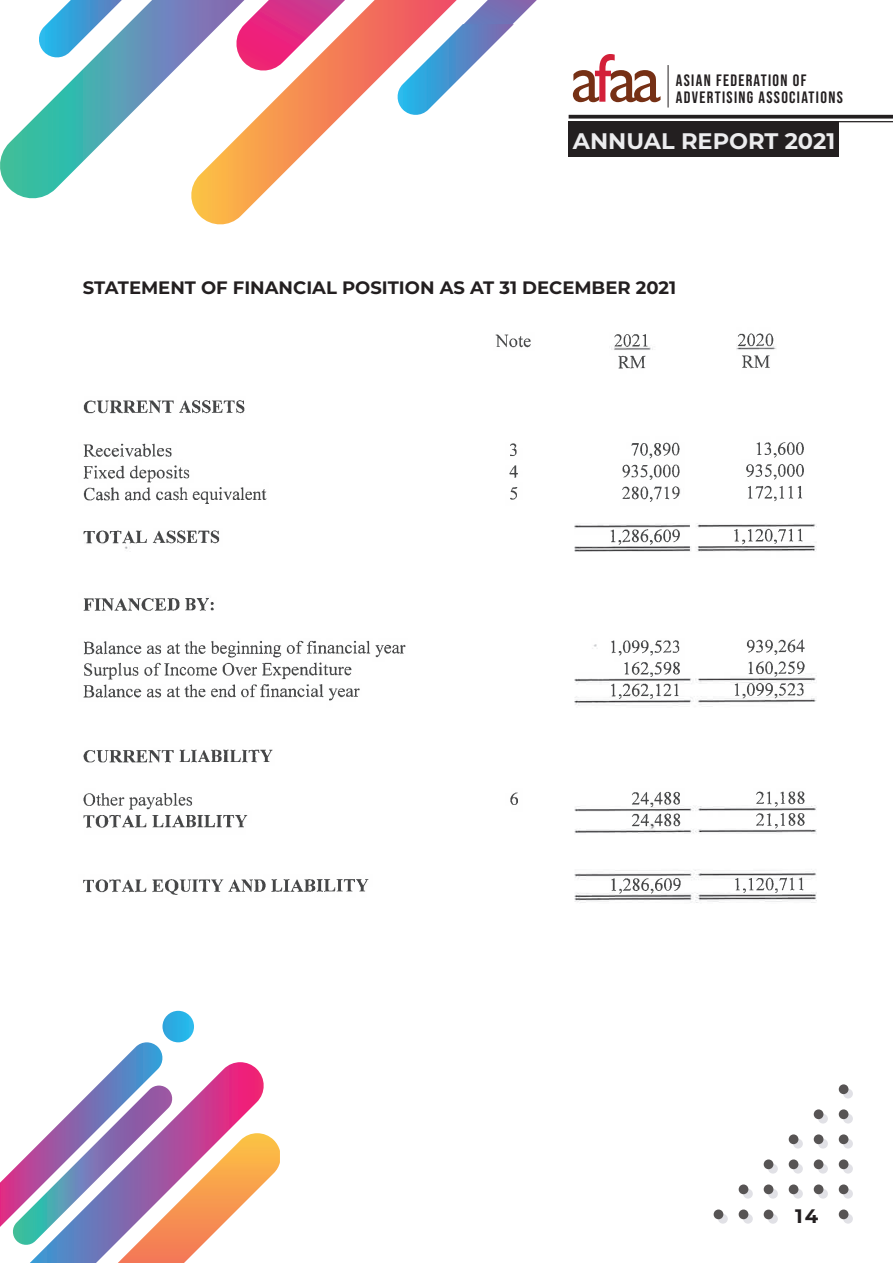
<style>
.page{position:relative;width:893px;height:1263px;background:#fff}
.page>*{position:absolute;margin:0;border:0;box-sizing:border-box;transform-origin:0 0}
.t1{font:700 22.5px "Montserrat";color:#ececee}
.t2{font:700 19.5px "Montserrat";color:#231f20}
.t3{font:700 18px "Montserrat";color:#231f20}
.t4{font:16.5px/16.5px "Bebas Neue";letter-spacing:.08em;color:#231f20}
</style>
<div class="page">
<svg style="left:573px;top:54px;width:87px;height:48px"></svg>
<hr style="left:668px;top:65px;width:1px;height:43px;background:#231f20">
<svg style="left:0;top:0;width:188px;height:199px"></svg>
<svg style="left:37px;top:0;width:118px;height:59px"></svg>
<svg style="left:188px;top:0;width:208px;height:225px"></svg>
<svg style="left:234px;top:0;width:144px;height:73px"></svg>
<svg style="left:569px;top:115px;width:324px;height:4px"></svg>
<hr style="left:569px;top:121px;width:324px;height:1px;background:#231f20">
<div style="left:843px;top:1089px;width:10px;height:9px;background:#e1e1e6;border-radius:50%"></div>
<div style="left:818px;top:1114px;width:10px;height:9px;background:#e1e1e6;border-radius:50%"></div>
<div style="left:843px;top:1114px;width:10px;height:9px;background:#e1e1e6;border-radius:50%"></div>
<div style="left:793px;top:1139px;width:10px;height:9px;background:#e1e1e6;border-radius:50%"></div>
<div style="left:818px;top:1139px;width:10px;height:9px;background:#e1e1e6;border-radius:50%"></div>
<div style="left:843px;top:1139px;width:10px;height:9px;background:#e1e1e6;border-radius:50%"></div>
<svg style="left:768px;top:1164px;width:10px;height:9px"></svg>
<svg style="left:768px;top:1189px;width:10px;height:9px"></svg>
<svg style="left:768px;top:1214px;width:10px;height:10px"></svg>
<svg style="left:793px;top:1164px;width:10px;height:9px"></svg>
<svg style="left:793px;top:1189px;width:10px;height:9px"></svg>
<div style="left:818px;top:1164px;width:10px;height:9px;background:#e1e1e6;border-radius:50%"></div>
<svg style="left:818px;top:1189px;width:10px;height:9px"></svg>
<div style="left:843px;top:1164px;width:10px;height:9px;background:#e1e1e6;border-radius:50%"></div>
<svg style="left:743px;top:1189px;width:10px;height:9px"></svg>
<div style="left:843px;top:1189px;width:10px;height:9px;background:#e1e1e6;border-radius:50%"></div>
<svg style="left:718px;top:1214px;width:10px;height:10px"></svg>
<svg style="left:743px;top:1214px;width:10px;height:10px"></svg>
<svg style="left:843px;top:1214px;width:10px;height:10px"></svg>
<div style="left:839px;top:1084px;width:9px;height:10px;background:#575454;border-radius:50%"></div>
<div style="left:814px;top:1109px;width:9px;height:10px;background:#575454;border-radius:50%"></div>
<div style="left:839px;top:1109px;width:9px;height:10px;background:#575454;border-radius:50%"></div>
<div style="left:789px;top:1134px;width:9px;height:10px;background:#575454;border-radius:50%"></div>
<div style="left:814px;top:1134px;width:9px;height:10px;background:#575454;border-radius:50%"></div>
<div style="left:839px;top:1134px;width:9px;height:10px;background:#575454;border-radius:50%"></div>
<div style="left:764px;top:1159px;width:9px;height:10px;background:#575454;border-radius:50%"></div>
<div style="left:764px;top:1184px;width:9px;height:10px;background:#575454;border-radius:50%"></div>
<div style="left:764px;top:1209px;width:9px;height:10px;background:#575454;border-radius:50%"></div>
<div style="left:789px;top:1159px;width:9px;height:10px;background:#575454;border-radius:50%"></div>
<div style="left:789px;top:1184px;width:9px;height:10px;background:#575454;border-radius:50%"></div>
<div style="left:814px;top:1159px;width:9px;height:10px;background:#575454;border-radius:50%"></div>
<div style="left:814px;top:1184px;width:9px;height:10px;background:#575454;border-radius:50%"></div>
<div style="left:839px;top:1159px;width:9px;height:10px;background:#575454;border-radius:50%"></div>
<div style="left:739px;top:1184px;width:9px;height:10px;background:#575454;border-radius:50%"></div>
<div style="left:839px;top:1184px;width:9px;height:10px;background:#575454;border-radius:50%"></div>
<div style="left:714px;top:1209px;width:9px;height:10px;background:#575454;border-radius:50%"></div>
<div style="left:739px;top:1209px;width:9px;height:10px;background:#575454;border-radius:50%"></div>
<div style="left:839px;top:1209px;width:9px;height:10px;background:#575454;border-radius:50%"></div>
<svg style="left:0;top:1011px;width:280px;height:252px"></svg>
<div style="left:569px;top:122px;width:270px;height:35px;background:#231f20"></div>
<svg style="left:396px;top:0;width:141px;height:115px"></svg>
<img style="left:83px;top:333px;width:722px;height:570px">
<p class="t4" style="left:676px;top:72px;width:168px">ASIAN FEDERATION OF<br>ADVERTISING ASSOCIATIONS</p>
<p class="t1" style="left:573px;top:124px;width:264px">ANNUAl REPORT 2021</p>
<p class="t3" style="left:83px;top:274px;width:595px">STATEMENT OF FINANCIAL POSITION AS AT 31 DECEMBER 2021</p>
<p class="t2" style="left:795px;top:1202px;width:25px">14</p>
</div>
